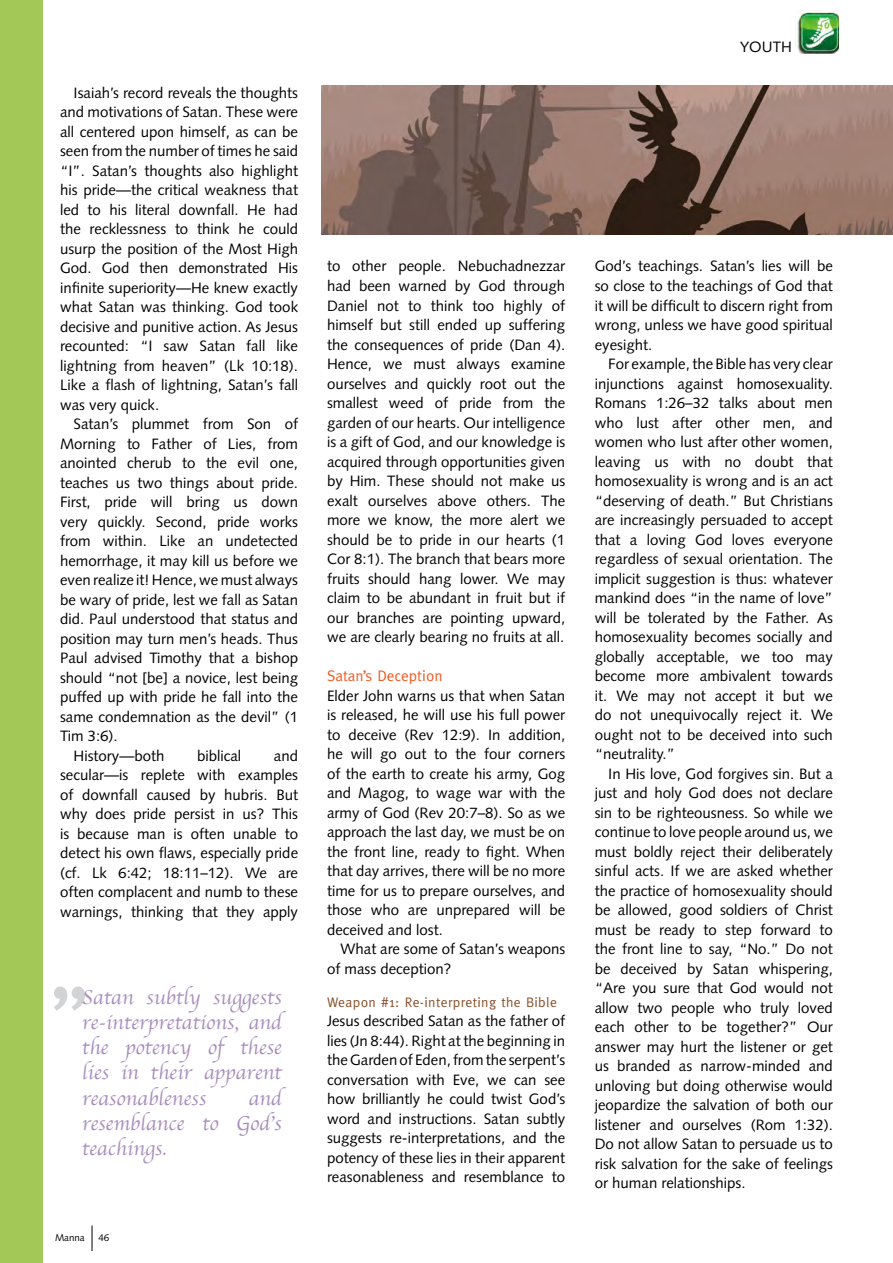
<style>
.page{position:relative;width:893px;height:1263px;background:#fff}
.page>*{position:absolute;margin:0;border:0;box-sizing:border-box;transform-origin:0 0}
.t1{font:90px "Meta";color:#d1d3d4}
.t2{font:21px/25.2px "Apple Chancery";color:#a98ebd;text-align:justify}
.t3{font:15.3px "Meta";color:#f15a22}
.t4{font:15px/19.5px "Syntax";color:#000;text-align:justify}
.t5{font:13.8px "Meta";letter-spacing:.025em;color:#88502a}
.t6{font:9.75px "Syntax";color:#000}
</style>
<div class="page">
<svg style="left:92px;top:1225px;width:1px;height:26px"></svg>
<div style="left:0;top:0;width:42px;height:1263px;background:#a3c858"></div>
<img style="left:797px;top:12px;width:42px;height:42px">
<img style="left:322px;top:86px;width:571px;height:148px">
<p class="t4" style="left:60px;top:83px;width:240px;text-indent:14px">Isaiah’s record reveals the thoughts and motivations of Satan. These were all centered upon himself, as can be seen from the number of times he said “I”. Satan’s thoughts also highlight his pride—the critical weakness that led to his literal downfall. He had the recklessness to think he could usurp the position of the Most High God. God then demonstrated His infinite superiority—He knew exactly what Satan was thinking. God took decisive and punitive action. As Jesus recounted: “I saw Satan fall like lightning from heaven” (Lk 10:18).<br>Like a flash of lightning, Satan’s fall was very quick.</p>
<p class="t4" style="left:74px;top:414px;width:226px">Satan’s plummet from Son of</p>
<p class="t4" style="left:60px;top:434px;width:240px">Morning to Father of Lies, from</p>
<p class="t4" style="left:60px;top:453px;width:240px">anointed cherub to the evil one,</p>
<p class="t4" style="left:60px;top:473px;width:240px">teaches us two things about pride.</p>
<p class="t4" style="left:60px;top:492px;width:240px">First, pride will bring us down</p>
<p class="t4" style="left:60px;top:512px;width:240px">very quickly. Second, pride works</p>
<p class="t4" style="left:60px;top:531px;width:240px">from within. Like an undetected</p>
<p class="t4" style="left:60px;top:551px;width:240px">hemorrhage, it may kill us before we</p>
<p class="t4" style="left:60px;top:570px;width:240px">even realize it! Hence, we must always</p>
<p class="t4" style="left:60px;top:590px;width:240px">be wary of pride, lest we fall as Satan</p>
<p class="t4" style="left:60px;top:609px;width:240px">did. Paul understood that status and</p>
<p class="t4" style="left:60px;top:629px;width:240px">position may turn men’s heads. Thus</p>
<p class="t4" style="left:60px;top:648px;width:240px">Paul advised Timothy that a bishop</p>
<p class="t4" style="left:60px;top:668px;width:240px">should “not [be] a novice, lest being</p>
<p class="t4" style="left:60px;top:687px;width:240px">puffed up with pride he fall into the</p>
<p class="t4" style="left:60px;top:707px;width:240px">same condemnation as the devil” (1</p>
<p class="t4" style="left:60px;top:726px;width:59px">Tim 3:6).</p>
<p class="t4" style="left:74px;top:746px;width:92px">History—both</p>
<p class="t4" style="left:197px;top:746px;width:46px">biblical</p>
<p class="t4" style="left:60px;top:746px;width:240px;text-indent:214px">and secular—is replete with examples of downfall caused by hubris. But why does pride persist in us? This is because man is often unable to detect his own flaws, especially pride (cf. Lk 6:42; 18:11–12). We are often complacent and numb to these warnings, thinking that they apply</p>
<h2 class="t2" style="left:82px;top:984px;width:201px">Satan subtly suggests re-interpretations, and the potency of these lies in their apparent reasonableness</h2>
<h1 class="t1" style="left:50px;top:966px;width:43px">”</h1>
<h2 class="t2" style="left:82px;top:1085px;width:201px;text-indent:166px">and resemblance to God’s teachings.</h2>
<p class="t6" style="left:55px;top:1232px;width:31px">Manna</p>
<p class="t6" style="left:98px;top:1232px;width:12px">46</p>
<p class="t4" style="left:327px;top:257px;width:240px">to other people. Nebuchadnezzar had been warned by God through Daniel not to think too highly of himself but still ended up suffering the consequences of pride (Dan 4).<br>Hence, we must always examine ourselves and quickly root out the smallest weed of pride from the garden of our hearts. Our intelligence is a gift of God, and our knowledge is acquired through opportunities given by Him. These should not make us exalt ourselves above others. The more we know, the more alert we should be to pride in our hearts (1<br>Cor 8:1). The branch that bears more fruits should hang lower. We may claim to be abundant in fruit but if our branches are pointing upward, we are clearly bearing no fruits at all.</p>
<p class="t3" style="left:327px;top:667px;width:117px">Satan’s Deception</p>
<p class="t4" style="left:327px;top:686px;width:240px">Elder John warns us that when Satan is released, he will use his full power to deceive (Rev 12:9). In addition, he will go out to the four corners of the earth to create his army, Gog and Magog, to wage war with the army of God (Rev 20:7–8). So as we approach the last day, we must be on the front line, ready to fight. When that day arrives, there will be no more time for us to prepare ourselves, and those who are unprepared will be deceived and lost.</p>
<p class="t4" style="left:327px;top:939px;width:240px;text-indent:14px">What are some of Satan’s weapons of mass deception?</p>
<p class="t5" style="left:327px;top:994px;width:231px">Weapon #1: Re-interpreting the Bible</p>
<p class="t4" style="left:327px;top:1011px;width:240px">Jesus described Satan as the father of lies (Jn 8:44). Right at the beginning in the Garden of Eden, from the serpent’s conversation with Eve, we can see how brilliantly he could twist God’s word and instructions. Satan subtly suggests re-interpretations, and the potency of these lies in their apparent reasonableness and resemblance to</p>
<p class="t4" style="left:740px;top:37px;width:53px">YOUTH</p>
<p class="t4" style="left:595px;top:257px;width:240px">God’s teachings. Satan’s lies will be so close to the teachings of God that it will be difficult to discern right from wrong, unless we have good spiritual eyesight.</p>
<p class="t4" style="left:595px;top:354px;width:240px;text-indent:14px">For example, the Bible has very clear injunctions against homosexuality.<br>Romans 1:26–32 talks about men who lust after other men, and women who lust after other women, leaving us with no doubt that homosexuality is wrong and is an act “deserving of death.” But Christians are increasingly persuaded to accept that a loving God loves everyone regardless of sexual orientation. The implicit suggestion is thus: whatever mankind does “in the name of love” will be tolerated by the Father. As homosexuality becomes socially and globally acceptable, we too may become more ambivalent towards it. We may not accept it but we do not unequivocally reject it. We ought not to be deceived into such “neutrality.”</p>
<p class="t4" style="left:595px;top:764px;width:240px;text-indent:14px">In His love, God forgives sin. But a just and holy God does not declare sin to be righteousness. So while we continue to love people around us, we must boldly reject their deliberately sinful acts. If we are asked whether the practice of homosexuality should be allowed, good soldiers of Christ must be ready to step forward to the front line to say, “No.” Do not be deceived by Satan whispering, “Are you sure that God would not allow two people who truly loved each other to be together?” Our answer may hurt the listener or get us branded as narrow-minded and unloving but doing otherwise would jeopardize the salvation of both our listener and ourselves (Rom 1:32).<br>Do not allow Satan to persuade us to risk salvation for the sake of feelings or human relationships.</p>
</div>
